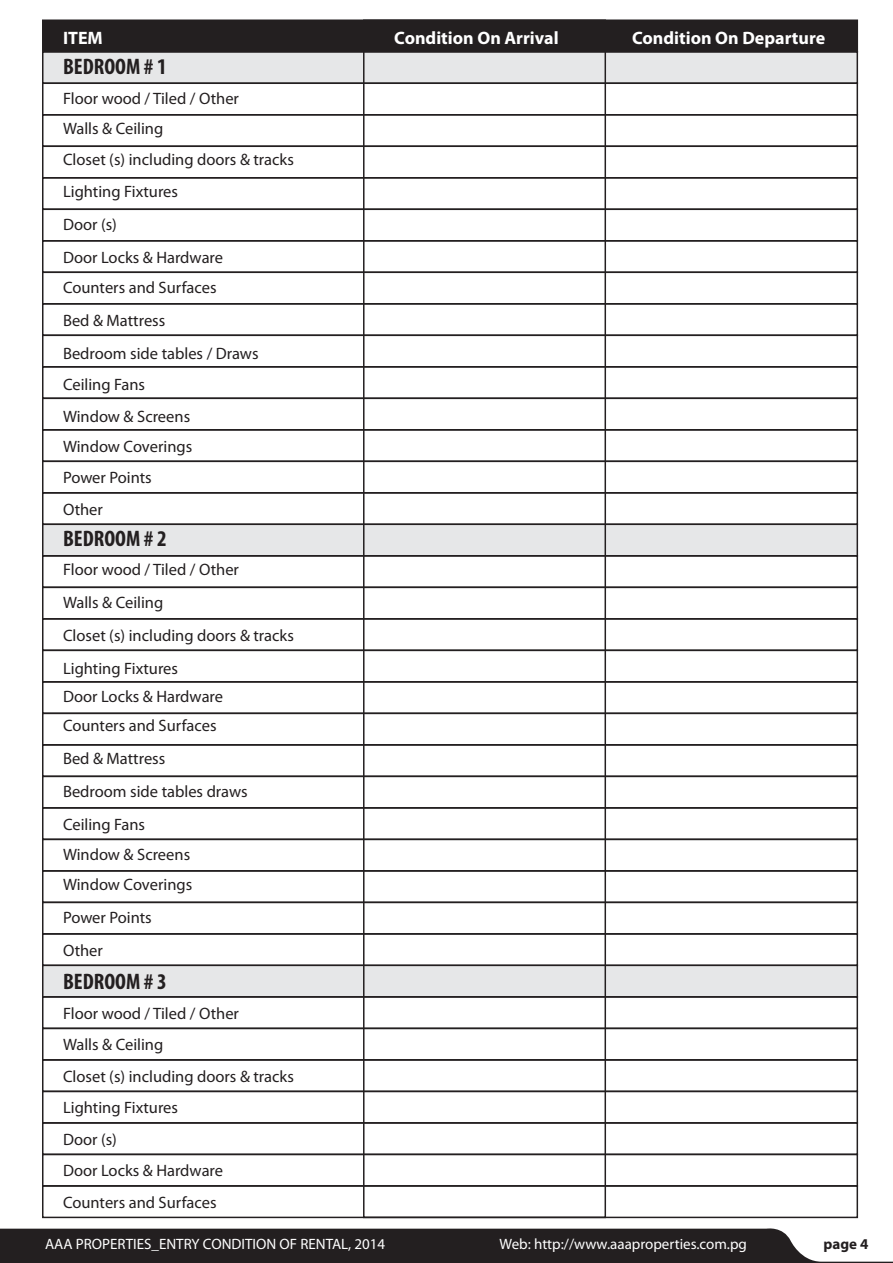
<style>
.page{position:relative;width:893px;height:1263px;background:#fff}
.page>*{position:absolute;margin:0;border:0;box-sizing:border-box;transform-origin:0 0}
.t1{font:700 condensed 22.5px "Myriad Pro";color:#231f20}
.t2{font:700 18px "Myriad Pro";color:#fff}
.t3{font:16.5px/31.5px "Myriad Pro";color:#231f20}
.t4{font:15px "Myriad Pro";color:#fff}
.t5{font:700 15px "Myriad Pro";color:#231f20}
</style>
<div class="page">
<svg style="left:0;top:1228px;width:893px;height:35px;background:#3e3a3b"></svg>
<div style="left:42px;top:51px;width:816px;height:33px;background:#e6e7e8;border:2px solid #231f20"></div>
<div style="left:42px;top:20px;width:816px;height:32px;background:#231f20"></div>
<div style="left:42px;top:82px;width:816px;height:34px;border:2px solid #231f20"></div>
<div style="left:42px;top:114px;width:816px;height:33px;border:2px solid #231f20"></div>
<div style="left:42px;top:146px;width:816px;height:32px;border:2px solid #231f20"></div>
<div style="left:42px;top:177px;width:816px;height:33px;border:2px solid #231f20"></div>
<div style="left:42px;top:208px;width:816px;height:34px;border:2px solid #231f20"></div>
<div style="left:42px;top:240px;width:816px;height:33px;border:2px solid #231f20"></div>
<div style="left:42px;top:272px;width:816px;height:32px;border:2px solid #231f20"></div>
<div style="left:42px;top:303px;width:816px;height:33px;border:2px solid #231f20"></div>
<div style="left:42px;top:334px;width:816px;height:34px;border:2px solid #231f20"></div>
<div style="left:42px;top:366px;width:816px;height:33px;border:2px solid #231f20"></div>
<div style="left:42px;top:398px;width:816px;height:32px;border:2px solid #231f20"></div>
<div style="left:42px;top:429px;width:816px;height:33px;border:2px solid #231f20"></div>
<div style="left:42px;top:460px;width:816px;height:34px;border:2px solid #231f20"></div>
<div style="left:42px;top:492px;width:816px;height:33px;border:2px solid #231f20"></div>
<div style="left:42px;top:524px;width:816px;height:32px;background:#e6e7e8;border:2px solid #231f20"></div>
<div style="left:42px;top:555px;width:816px;height:33px;border:2px solid #231f20"></div>
<div style="left:42px;top:744px;width:816px;height:33px;border:2px solid #231f20"></div>
<div style="left:42px;top:776px;width:816px;height:32px;border:2px solid #231f20"></div>
<div style="left:42px;top:807px;width:816px;height:33px;border:2px solid #231f20"></div>
<div style="left:42px;top:838px;width:816px;height:34px;border:2px solid #231f20"></div>
<div style="left:42px;top:870px;width:816px;height:33px;border:2px solid #231f20"></div>
<div style="left:42px;top:902px;width:816px;height:33px;border:2px solid #231f20"></div>
<div style="left:42px;top:933px;width:816px;height:33px;border:2px solid #231f20"></div>
<div style="left:42px;top:965px;width:816px;height:33px;background:#e6e7e8;border:2px solid #231f20"></div>
<div style="left:42px;top:996px;width:816px;height:33px;border:2px solid #231f20"></div>
<div style="left:42px;top:1028px;width:816px;height:33px;border:2px solid #231f20"></div>
<div style="left:42px;top:1059px;width:816px;height:33px;border:2px solid #231f20"></div>
<div style="left:42px;top:1091px;width:816px;height:33px;border:2px solid #231f20"></div>
<div style="left:42px;top:1122px;width:816px;height:33px;border:2px solid #231f20"></div>
<div style="left:42px;top:1154px;width:816px;height:33px;border:2px solid #231f20"></div>
<div style="left:42px;top:1185px;width:816px;height:33px;border:2px solid #231f20"></div>
<div style="left:42px;top:586px;width:816px;height:34px;border:2px solid #231f20"></div>
<div style="left:42px;top:618px;width:816px;height:33px;border:2px solid #231f20"></div>
<div style="left:42px;top:650px;width:816px;height:32px;border:2px solid #231f20"></div>
<div style="left:42px;top:681px;width:816px;height:33px;border:2px solid #231f20"></div>
<div style="left:363px;top:20px;width:243px;height:1198px;border:2px solid #231f20"></div>
<p class="t2" style="left:63px;top:26px;width:41px">ITEM</p>
<p class="t2" style="left:394px;top:26px;width:166px">Condition On Arrival</p>
<p class="t2" style="left:632px;top:26px;width:195px">Condition On Departure</p>
<p class="t1" style="left:63px;top:52px;width:105px">BEDROOM # 1</p>
<p class="t3" style="left:63px;top:83px;width:177px;line-height:30px">Floor wood / Tiled / Other<br>Walls &amp; Ceiling</p>
<p class="t3" style="left:63px;top:144px;width:232px">Closet (s) including doors &amp; tracks<br>Lighting Fixtures</p>
<p class="t3" style="left:63px;top:207px;width:162px;line-height:33px">Door (s)<br>Door Locks &amp; Hardware</p>
<p class="t3" style="left:63px;top:270px;width:197px;line-height:33px">Counters and Surfaces<br>Bed &amp; Mattress<br>Bedroom side tables / Draws</p>
<p class="t3" style="left:63px;top:369px;width:129px">Ceiling Fans<br>Window &amp; Screens</p>
<p class="t3" style="left:63px;top:430px;width:131px">Window Coverings<br>Power Points<br>Other</p>
<p class="t1" style="left:63px;top:525px;width:105px">BEDROOM # 2</p>
<p class="t3" style="left:63px;top:552px;width:232px;line-height:33px">Floor wood / Tiled / Other<br>Walls &amp; Ceiling<br>Closet (s) including doors &amp; tracks<br>Lighting Fixtures</p>
<p class="t3" style="left:63px;top:682px;width:162px;line-height:28.5px">Door Locks &amp; Hardware<br>Counters and Surfaces</p>
<p class="t3" style="left:63px;top:741px;width:186px;line-height:33px">Bed &amp; Mattress<br>Bedroom side tables draws<br>Ceiling Fans</p>
<p class="t3" style="left:63px;top:839px;width:131px;line-height:30px">Window &amp; Screens<br>Window Coverings</p>
<p class="t3" style="left:63px;top:900px;width:90px;line-height:33px">Power Points<br>Other</p>
<p class="t1" style="left:63px;top:967px;width:105px">BEDROOM # 3</p>
<p class="t3" style="left:63px;top:997px;width:232px">Floor wood / Tiled / Other<br>Walls &amp; Ceiling<br>Closet (s) including doors &amp; tracks<br>Lighting Fixtures<br>Door (s)<br>Door Locks &amp; Hardware<br>Counters and Surfaces</p>
<p class="t4" style="left:45px;top:1235px;width:342px">AAA PROPERTIES_ENTRY CONDITION OF RENTAL, 2014</p>
<p class="t4" style="left:500px;top:1235px;width:249px">Web: http://www.aaaproperties.com.pg</p>
<p class="t5" style="left:824px;top:1234px;width:46px">page 4</p>
</div>
